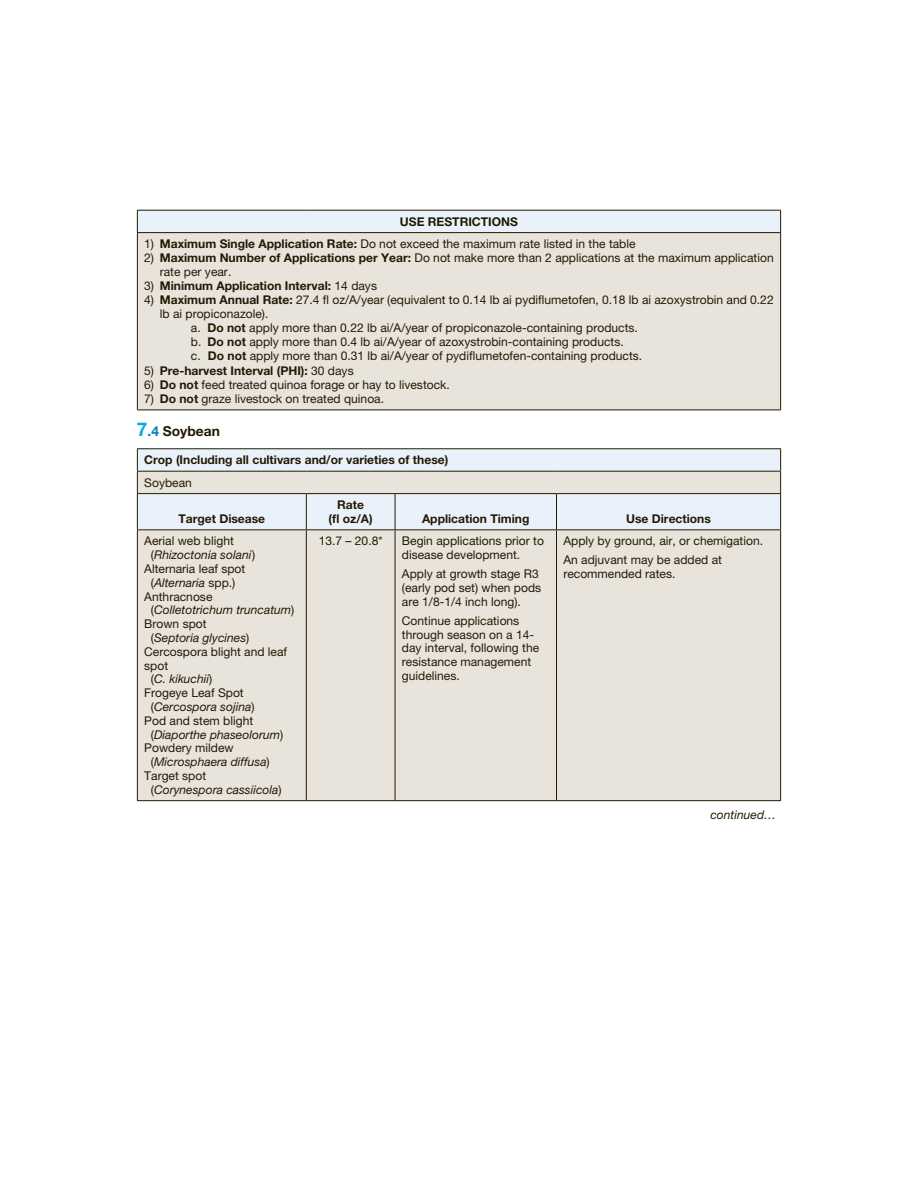
<style>
.page{position:relative;width:918px;height:1188px;background:#fff}
.page>*{position:absolute;margin:0;border:0;box-sizing:border-box;transform-origin:0 0}
.t1{font:700 13.8px "Helvetica Neue LT Pro";color:#241a04}
.t2{font:12.15px/13.8px "Helvetica Neue LT Pro";color:#241a04}
.t3{font:700 12.15px/13.8px "Helvetica Neue LT Pro";color:#241a04;text-align:center}
.t4{font:italic 12.15px "Helvetica Neue LT Pro";color:#241a04}
.s1{font-weight:700}
.s2{font-weight:400}
.s3{font-size:18.9px;color:#06a9e0}
.s4{color:#007dc3}
.s5{font-style:normal}
</style>
<div class="page">
<div style="left:137px;top:210px;width:644px;height:23px;background:#e9f2fb"></div>
<div style="left:137px;top:233px;width:644px;height:177px;background:#e8e4dc"></div>
<hr style="left:137px;top:210px;width:169px;height:1px;background:#241a04">
<svg style="left:137px;top:211px;width:1px;height:21px"></svg>
<hr style="left:306px;top:210px;width:475px;height:1px;background:#241a04">
<svg style="left:780px;top:211px;width:1px;height:21px"></svg>
<hr style="left:137px;top:232px;width:169px;height:1px;background:#241a04">
<hr style="left:137px;top:233px;width:1px;height:176px;background:#241a04">
<hr style="left:306px;top:232px;width:475px;height:1px;background:#241a04">
<hr style="left:780px;top:233px;width:1px;height:176px;background:#241a04">
<hr style="left:137px;top:409px;width:644px;height:1px;background:#241a04">
<svg style="left:138px;top:449px;width:642px;height:22px;background:#e3ecf4"></svg>
<svg style="left:138px;top:472px;width:642px;height:328px;background:#e7e5de"></svg>
<hr style="left:137px;top:448px;width:169px;height:1px;background:#241a04">
<hr style="left:306px;top:448px;width:475px;height:1px;background:#241a04">
<hr style="left:137px;top:471px;width:169px;height:1px;background:#241a04">
<svg style="left:137px;top:449px;width:1px;height:44px"></svg>
<hr style="left:137px;top:493px;width:169px;height:1px;background:#241a04">
<hr style="left:137px;top:494px;width:1px;height:35px;background:#241a04">
<hr style="left:306px;top:494px;width:1px;height:35px;background:#241a04">
<hr style="left:395px;top:494px;width:1px;height:35px;background:#241a04">
<hr style="left:556px;top:494px;width:1px;height:35px;background:#241a04">
<hr style="left:780px;top:494px;width:1px;height:35px;background:#241a04">
<hr style="left:137px;top:529px;width:169px;height:1px;background:#241a04">
<hr style="left:137px;top:530px;width:1px;height:270px;background:#241a04">
<hr style="left:306px;top:529px;width:89px;height:1px;background:#241a04">
<hr style="left:306px;top:530px;width:1px;height:270px;background:#241a04">
<hr style="left:395px;top:529px;width:162px;height:1px;background:#241a04">
<hr style="left:395px;top:530px;width:1px;height:270px;background:#241a04">
<hr style="left:557px;top:529px;width:224px;height:1px;background:#241a04">
<hr style="left:556px;top:530px;width:1px;height:270px;background:#241a04">
<hr style="left:780px;top:530px;width:1px;height:270px;background:#241a04">
<hr style="left:137px;top:800px;width:169px;height:1px;background:#241a04">
<hr style="left:306px;top:471px;width:251px;height:1px;background:#241a04">
<hr style="left:306px;top:493px;width:251px;height:1px;background:#241a04">
<hr style="left:306px;top:800px;width:251px;height:1px;background:#241a04">
<hr style="left:557px;top:471px;width:224px;height:1px;background:#241a04">
<svg style="left:780px;top:449px;width:1px;height:44px"></svg>
<hr style="left:557px;top:493px;width:224px;height:1px;background:#241a04">
<hr style="left:557px;top:800px;width:224px;height:1px;background:#241a04">
<p class="t3" style="left:400px;top:216px;width:120px">USE RESTRICTIONS</p>
<p class="t2" style="left:144px;top:238px;width:493px">1) <span class="s1">Maximum Single Application Rate:</span> Do not exceed the maximum rate listed in the table</p>
<p class="t2" style="left:160px;top:253px;width:615px;line-height:13.4px;text-indent:-16px">2) <span class="s1">Maximum Number of Applications per Year:</span> Do not make more than 2 applications at the maximum application rate per year.</p>
<p class="t3" style="left:144px;top:280px;width:234px"><span class="s2">3)</span> Minimum Application Interval: <span class="s2">14 days</span></p>
<p class="t2" style="left:144px;top:294px;width:631px">4) <span class="s1">Maximum Annual Rate:</span> 27.4 fl oz/A/year (equivalent to 0.14 lb ai pydiflumetofen, 0.18 lb ai azoxystrobin and 0.22</p>
<p class="t2" style="left:160px;top:308px;width:110px">lb ai propiconazole).</p>
<p class="t2" style="left:191px;top:322px;width:449px">a. <span class="s1">Do not</span> apply more than 0.22 lb ai/A/year of propiconazole-containing products.</p>
<p class="t2" style="left:191px;top:336px;width:434px">b. <span class="s1">Do not</span> apply more than 0.4 lb ai/A/year of azoxystrobin-containing products.</p>
<p class="t2" style="left:191px;top:350px;width:453px">c. <span class="s1">Do not</span> apply more than 0.31 lb ai/A/year of pydiflumetofen-containing products.</p>
<p class="t3" style="left:144px;top:364px;width:211px"><span class="s2">5)</span> Pre-harvest Interval (PHI): <span class="s2">30 days</span></p>
<p class="t2" style="left:144px;top:379px;width:307px">6) <span class="s1">Do not</span> feed treated quinoa forage or hay to livestock.</p>
<p class="t2" style="left:144px;top:393px;width:241px">7) <span class="s1">Do not</span> graze livestock on treated quinoa.</p>
<p class="t1" style="left:137px;top:426px;width:84px"><span class="s3">7</span><span class="s4">.4</span> Soybean</p>
<p class="t3" style="left:144px;top:454px;width:306px">Crop (Including all cultivars and/or varieties of these)</p>
<p class="t2" style="left:144px;top:477px;width:49px">Soybean</p>
<p class="t3" style="left:178px;top:513px;width:88px">Target Disease</p>
<p class="t3" style="left:329px;top:499px;width:46px">Rate<br>(fl oz/A)</p>
<p class="t3" style="left:422px;top:513px;width:109px">Application Timing</p>
<p class="t3" style="left:626px;top:513px;width:86px">Use Directions</p>
<p class="t2" style="left:144px;top:535px;width:91px">Aerial web blight</p>
<p class="t4" style="left:151px;top:550px;width:106px"><span class="s5">(</span>Rhizoctonia solani<span class="s5">)</span></p>
<p class="t2" style="left:144px;top:563px;width:103px">Alternaria leaf spot</p>
<p class="t4" style="left:151px;top:578px;width:86px"><span class="s5">(</span>Alternaria <span class="s5">spp.)</span></p>
<p class="t2" style="left:144px;top:591px;width:70px">Anthracnose</p>
<p class="t4" style="left:151px;top:606px;width:145px"><span class="s5">(</span>Colletotrichum truncatum<span class="s5">)</span></p>
<p class="t2" style="left:144px;top:618px;width:64px">Brown spot</p>
<p class="t4" style="left:151px;top:633px;width:100px"><span class="s5">(</span>Septoria glycines<span class="s5">)</span></p>
<p class="t2" style="left:144px;top:646px;width:144px">Cercospora blight and leaf</p>
<p class="t2" style="left:144px;top:660px;width:25px">spot</p>
<p class="t4" style="left:151px;top:675px;width:63px"><span class="s5">(</span>C. kikuchii<span class="s5">)</span></p>
<p class="t2" style="left:144px;top:687px;width:101px">Frogeye Leaf Spot</p>
<p class="t4" style="left:151px;top:702px;width:105px"><span class="s5">(</span>Cercospora sojina<span class="s5">)</span></p>
<p class="t2" style="left:144px;top:715px;width:110px">Pod and stem blight</p>
<p class="t4" style="left:151px;top:730px;width:134px"><span class="s5">(</span>Diaporthe phaseolorum<span class="s5">)</span></p>
<p class="t2" style="left:144px;top:742px;width:91px">Powdery mildew</p>
<p class="t4" style="left:151px;top:757px;width:120px"><span class="s5">(</span>Microsphaera diffusa<span class="s5">)</span></p>
<p class="t2" style="left:144px;top:770px;width:63px">Target spot</p>
<p class="t4" style="left:151px;top:785px;width:132px"><span class="s5">(</span>Corynespora cassiicola<span class="s5">)</span></p>
<p class="t2" style="left:319px;top:535px;width:65px">13.7 – 20.8*</p>
<p class="t2" style="left:402px;top:535px;width:144px">Begin applications prior to disease development.</p>
<p class="t2" style="left:402px;top:568px;width:141px">Apply at growth stage R3 (early pod set) when pods are 1/8-1/4 inch long).</p>
<p class="t2" style="left:402px;top:615px;width:139px">Continue applications through season on a 14- day interval, following the resistance management guidelines.</p>
<p class="t2" style="left:563px;top:533px;width:201px;line-height:19px">Apply by ground, air, or chemigation.<br>An adjuvant may be added at</p>
<p class="t2" style="left:563px;top:568px;width:114px">recommended rates.</p>
<p class="t4" style="left:711px;top:810px;width:67px">continued…</p>
</div>
